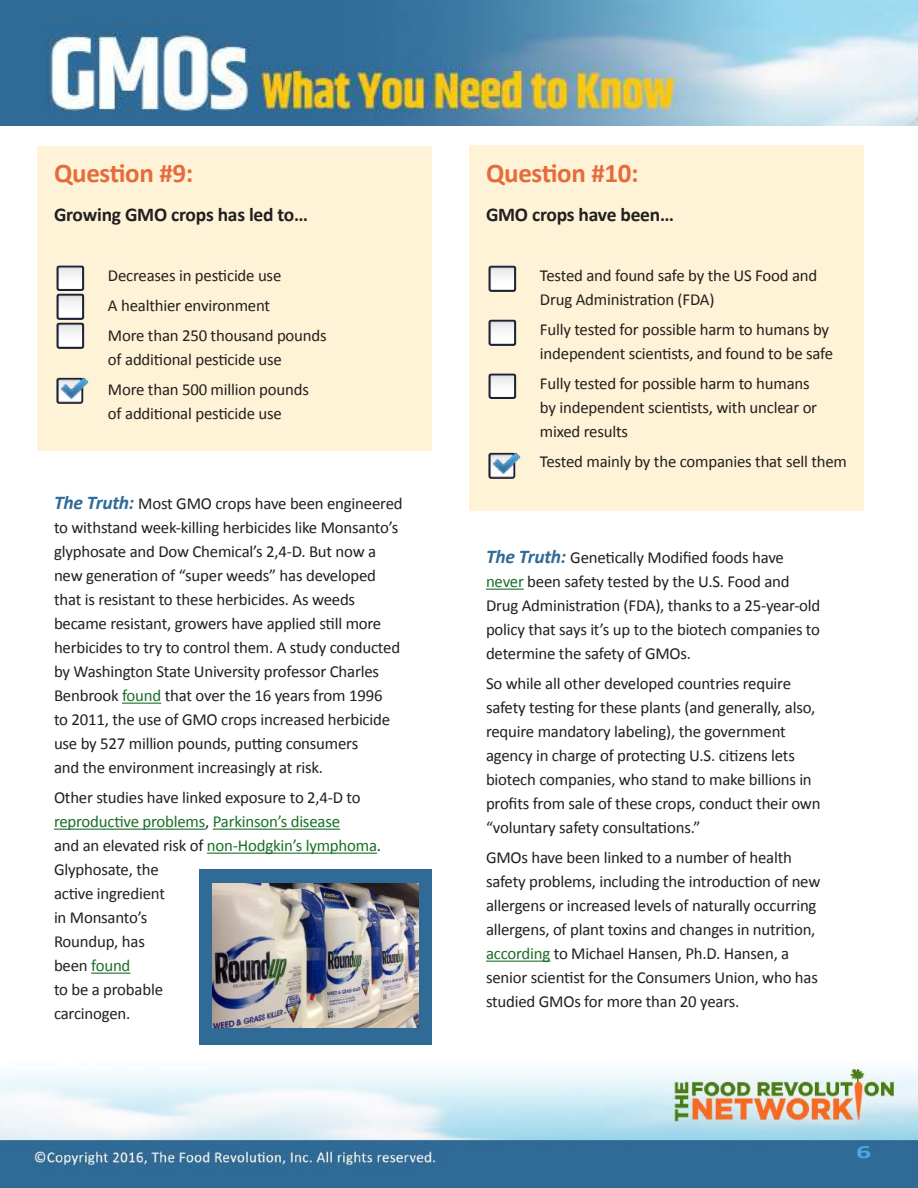
<style>
.page{position:relative;width:918px;height:1188px;background:#fff}
.page>*{position:absolute;margin:0;border:0;box-sizing:border-box;transform-origin:0 0}
.t1{font:700 27px "Calibri";letter-spacing:-.01em;color:#e46b3c}
.t2{font:700 19.5px "Calibri";letter-spacing:-.01em;color:#231f20}
.t3{font:700 18.75px "Calibri";color:#49aae4;scale:1.6 1}
.t4{font:16.8px/24px "Calibri";letter-spacing:-.01em;color:#231f20}
.s1{font-weight:700;font-style:italic;font-size:19.5px;color:#306a97}
.s2{color:#196e26}
</style>
<div class="page">
<img style="left:0;top:1063px;width:918px;height:125px">
<img style="left:0;top:0;width:918px;height:126px">
<div style="left:470px;top:146px;width:394px;height:365px;background:#fef3d6"></div>
<div style="left:38px;top:146px;width:394px;height:305px;background:#fef3d6"></div>
<hr style="left:122px;top:703px;width:39px;height:1px;background:#196e26">
<hr style="left:54px;top:829px;width:151px;height:1px;background:#196e26">
<hr style="left:213px;top:829px;width:127px;height:1px;background:#196e26">
<hr style="left:207px;top:853px;width:170px;height:1px;background:#196e26">
<hr style="left:91px;top:973px;width:39px;height:1px;background:#196e26">
<hr style="left:486px;top:589px;width:38px;height:1px;background:#196e26">
<hr style="left:486px;top:961px;width:64px;height:1px;background:#196e26">
<img style="left:56px;top:377px;width:33px;height:27px">
<img style="left:56px;top:265px;width:29px;height:84px">
<div style="left:200px;top:869px;width:232px;height:175px;background:#306a97"></div>
<img style="left:213px;top:884px;width:205px;height:144px">
<img style="left:488px;top:452px;width:33px;height:27px">
<img style="left:488px;top:373px;width:29px;height:26px">
<img style="left:488px;top:319px;width:29px;height:27px">
<img style="left:488px;top:265px;width:29px;height:27px">
<h1 class="t1" style="left:54px;top:156px;width:141px">Question #9:</h1>
<p class="t2" style="left:54px;top:202px;width:256px">Growing GMO crops has led to…</p>
<p class="t4" style="left:108px;top:261px;width:220px;line-height:30px">Decreases in pesticide use<br>A healthier environment<br>More than 250 thousand pounds</p>
<p class="t4" style="left:108px;top:345px;width:203px;line-height:30px">of additional pesticide use<br>More than 500 million pounds</p>
<p class="t4" style="left:108px;top:402px;width:175px">of additional pesticide use</p>
<p class="t4" style="left:54px;top:492px;width:350px"><span class="s1">The Truth:</span> Most GMO crops have been engineered to withstand week-killing herbicides like Monsanto’s glyphosate and Dow Chemical’s 2,4-D. But now a new generation of “super weeds” has developed that is resistant to these herbicides. As weeds became resistant, growers have applied still more herbicides to try to control them. A study conducted by Washington State University professor Charles Benbrook <span class="s2">found</span> that over the 16 years from 1996<br>to 2011, the use of GMO crops increased herbicide use by 527 million pounds, putting consumers<br>and the environment increasingly at risk.</p>
<p class="t4" style="left:54px;top:786px;width:329px">Other studies have linked exposure to 2,4-D to <span class="s2">reproductive problems</span>, <span class="s2">Parkinson’s disease<br></span>and an elevated risk of <span class="s2">non-Hodgkin’s lymphoma</span>.<br>Glyphosate, the<br>active ingredient<br>in Monsanto’s<br>Roundup, has<br>been <span class="s2">found<br></span>to be a probable<br>carcinogen.</p>
<h1 class="t1" style="left:486px;top:156px;width:154px">Question #10:</h1>
<p class="t2" style="left:486px;top:202px;width:190px">GMO crops have been…</p>
<p class="t4" style="left:540px;top:264px;width:279px">Tested and found safe by the US Food and<br>Drug Administration (FDA)</p>
<p class="t4" style="left:540px;top:318px;width:295px">Fully tested for possible harm to humans by independent scientists, and found to be safe</p>
<p class="t4" style="left:540px;top:372px;width:279px">Fully tested for possible harm to humans by independent scientists, with unclear or mixed results</p>
<p class="t4" style="left:540px;top:450px;width:309px">Tested mainly by the companies that sell them</p>
<p class="t4" style="left:486px;top:546px;width:336px"><span class="s1">The Truth:</span> Genetically Modified foods have <span class="s2">never</span> been safety tested by the U.S. Food and Drug Administration (FDA), thanks to a 25-year-old policy that says it’s up to the biotech companies to determine the safety of GMOs.</p>
<p class="t4" style="left:486px;top:672px;width:336px">So while all other developed countries require safety testing for these plants (and generally, also, require mandatory labeling), the government agency in charge of protecting U.S. citizens lets biotech companies, who stand to make billions in profits from sale of these crops, conduct their own “voluntary safety consultations.”</p>
<p class="t4" style="left:486px;top:846px;width:336px">GMOs have been linked to a number of health safety problems, including the introduction of new allergens or increased levels of naturally occurring allergens, of plant toxins and changes in nutrition, <span class="s2">according</span> to Michael Hansen, Ph.D. Hansen, a senior scientist for the Consumers Union, who has studied GMOs for more than 20 years.</p>
<p class="t3" style="left:856px;top:1140px;width:11px">6</p>
</div>
